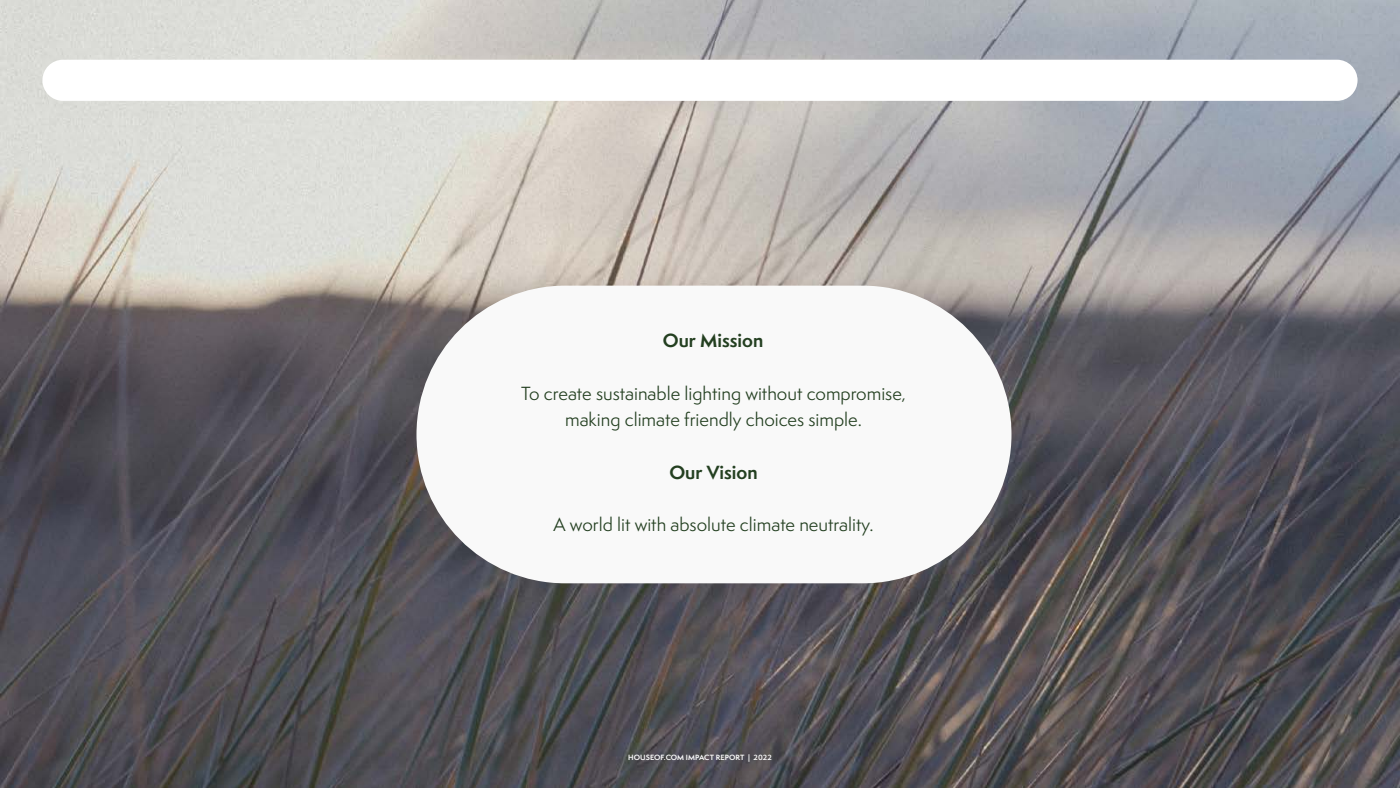
<style>
.page{position:relative;width:1400px;height:788px;background:#fff}
.page>*{position:absolute;margin:0;border:0;box-sizing:border-box;transform-origin:0 0}
.t1{font:17.5px/26.2px "Semplicita Pro";color:#233f20;text-align:center}
.t2{font:700 17.5px "Semplicita Pro";color:#233f20}
.t3{font:700 7px "Semplicita Pro";letter-spacing:.01em;color:#f9f9f9}
</style>
<div class="page">
<img style="left:0;top:0;width:1400px;height:788px">
<div style="left:42px;top:60px;width:1316px;height:41px;background:#fff;border-radius:21px"></div>
<div style="left:416px;top:285px;width:595px;height:298px;background:#f9f9f9;border-radius:149px"></div>
<p class="t2" style="left:663px;top:327px;width:102px">Our Mission</p>
<p class="t1" style="left:521px;top:380px;width:387px">To create sustainable lighting without compromise, making climate friendly choices simple.</p>
<p class="t2" style="left:670px;top:459px;width:90px">Our Vision</p>
<p class="t1" style="left:554px;top:511px;width:321px">A world lit with absolute climate neutrality.</p>
<p class="t3" style="left:628px;top:751px;width:145px">HOUSEOF.COM IMPACT REPORT | 2022</p>
</div>
